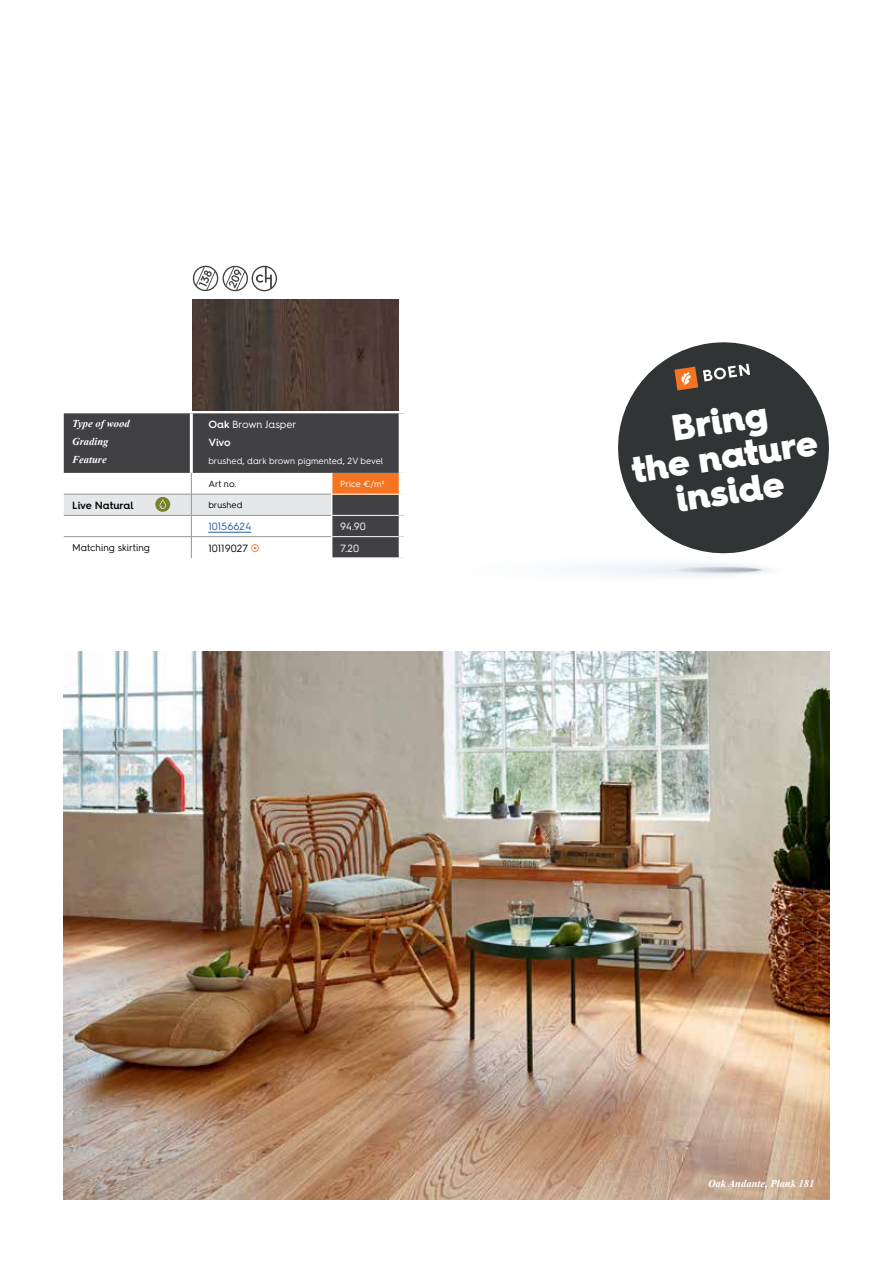
<style>
.page{position:relative;width:893px;height:1263px;background:#fff}
.page>*{position:absolute;margin:0;border:0;box-sizing:border-box;transform-origin:0 0}
.t1{font:900 36.6px/35.4px "Hurme Geometric Sans 4";color:#fff;text-align:center}
.t2{font:italic 700 10.5px/18px "Times New Roman";color:#fff}
.t3{font:10.5px/18px "Hurme Geometric Sans 4";color:#fff}
.t4{font:600 10.5px "Hurme Geometric Sans 4";letter-spacing:-.005em;color:#000}
.t5{font:10.5px "Hurme Geometric Sans 4";color:#215e9e}
.t6{font:10.5px "Hurme Geometric Sans 4";color:#000}
.t7{font:9.75px "Hurme Geometric Sans 4";color:#000}
.t8{font:9px "Hurme Geometric Sans 4";color:#fff}
.t9{font:9px "Hurme Geometric Sans 4";color:#000}
.s1{font-weight:600}
</style>
<div class="page">
<div style="left:64px;top:413px;width:335px;height:145px;background:#414042"></div>
<div style="left:332px;top:473px;width:72px;height:21px;background:#f47421"></div>
<hr style="left:332px;top:494px;width:67px;height:1px;background:#fff">
<hr style="left:332px;top:515px;width:67px;height:1px;background:#fff">
<hr style="left:332px;top:536px;width:67px;height:1px;background:#fff">
<hr style="left:190px;top:413px;width:3px;height:60px;background:#fff">
<div style="left:399px;top:473px;width:10px;height:21px;background:#fff"></div>
<svg style="left:193px;top:266px;width:84px;height:25px"></svg>
<img style="left:64px;top:652px;width:765px;height:547px">
<svg style="left:591px;top:563px;width:180px;height:14px"></svg>
<svg style="left:618px;top:342px;width:211px;height:212px;fill:#303434"></svg>
<svg style="left:674px;top:367px;width:24px;height:23px"></svg>
<svg style="left:681px;top:372px;width:10px;height:13px"></svg>
<svg style="left:703px;top:364px;width:47px;height:17px"></svg>
<img style="left:193px;top:300px;width:206px;height:111px">
<svg style="left:64px;top:473px;width:268px;height:85px"></svg>
<p class="t2" style="left:72px;top:414px;width:59px">Type of wood<br>Grading<br>Feature</p>
<p class="t3" style="left:208px;top:415px;width:90px"><span class="s1">Oak</span> Brown Jasper<br><span class="s1">Vivo</span></p>
<p class="t8" style="left:208px;top:455px;width:177px">brushed, dark brown pigmented, 2V bevel</p>
<p class="t9" style="left:208px;top:477px;width:29px">Art no.</p>
<p class="t8" style="left:340px;top:477px;width:46px">Price €/m²</p>
<p class="t4" style="left:72px;top:498px;width:63px">Live Natural</p>
<p class="t9" style="left:208px;top:498px;width:36px">brushed</p>
<p class="t5" style="left:208px;top:519px;width:44px">10156624</p>
<p class="t3" style="left:340px;top:517px;width:27px">94.90</p>
<p class="t7" style="left:72px;top:541px;width:79px">Matching skirting</p>
<p class="t6" style="left:208px;top:540px;width:41px">10119027</p>
<p class="t3" style="left:340px;top:538px;width:20px">7.20</p>
<h1 class="t1" style="left:624px;top:418px;width:189px;rotate:-9deg">Bring<br>the nature inside</h1>
<p class="t2" style="left:708px;top:1174px;width:108px">Oak Andante, Plank 181</p>
</div>
